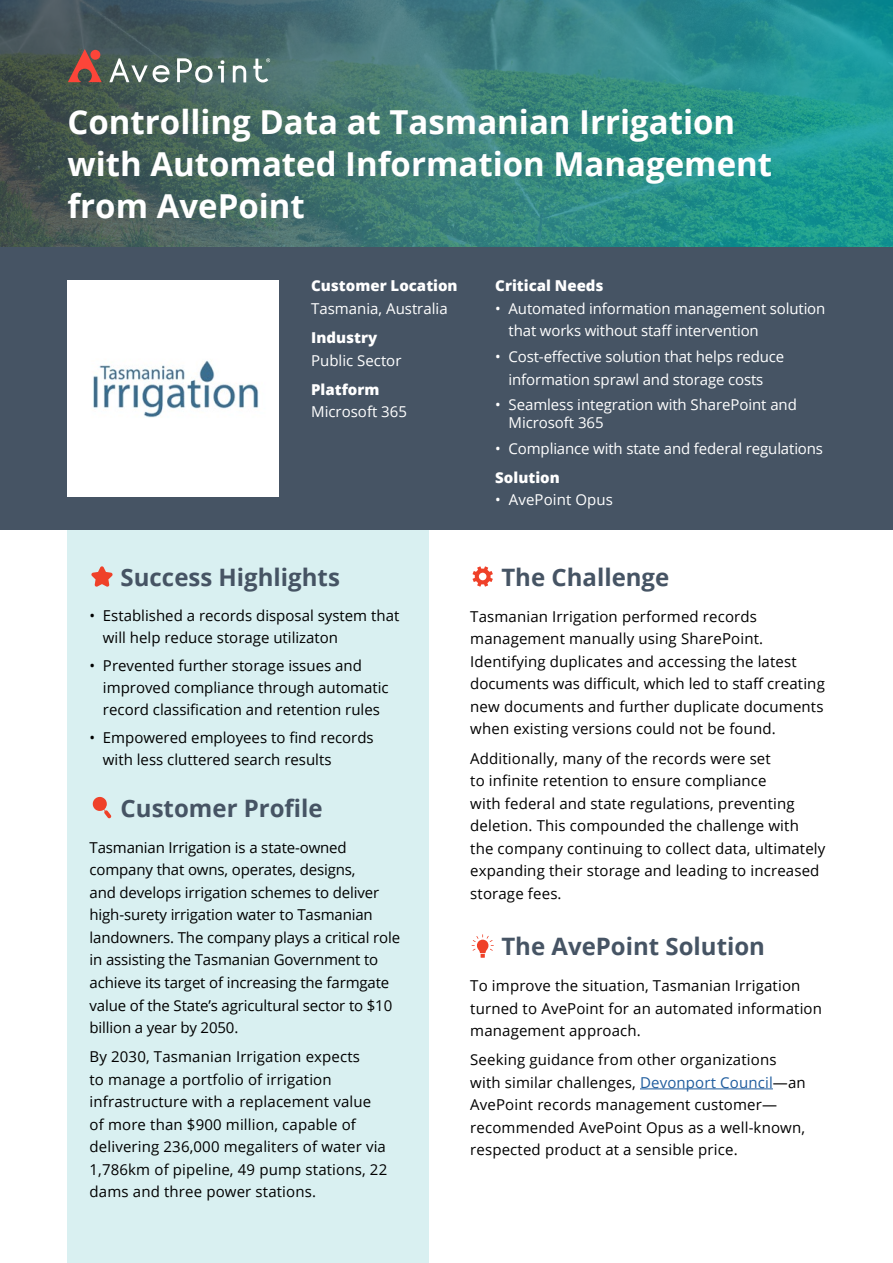
<style>
.page{position:relative;width:893px;height:1263px;background:#fff}
.page>*{position:absolute;margin:0;border:0;box-sizing:border-box;transform-origin:0 0}
.t1{font:700 33px/42px "Open Sans";color:#fff}
.t2{font:700 24px "Open Sans";color:#465464}
.t3{font:15px/22.5px "Open Sans";letter-spacing:.01em;color:#000}
.t4{font:15px/22.5px "Open Sans";letter-spacing:-.01em;color:#000}
.t5{font:15px/22.5px "Open Sans";letter-spacing:-.01em;color:#fff}
.t6{font:800 15px "Open Sans";color:#fff}
.s1{color:#205d9e}
</style>
<div class="page">
<div style="left:68px;top:506px;width:361px;height:757px;background:#d9f0f1"></div>
<hr style="left:640px;top:1088px;width:133px;height:1px;background:#205d9e">
<svg style="left:472px;top:566px;width:21px;height:21px"></svg>
<svg style="left:472px;top:934px;width:22px;height:24px"></svg>
<div style="left:0;top:247px;width:893px;height:283px;background:#465464"></div>
<div style="left:68px;top:280px;width:211px;height:216px;background:#fff"></div>
<img style="left:93px;top:360px;width:166px;height:58px">
<svg style="left:0;top:0;width:893px;height:247px;background:#387b76"></svg>
<svg style="left:91px;top:566px;width:22px;height:21px"></svg>
<svg style="left:93px;top:797px;width:18px;height:21px"></svg>
<svg style="left:233px;top:65px;width:13px;height:17px"></svg>
<svg style="left:253px;top:58px;width:17px;height:24px"></svg>
<svg style="left:109px;top:58px;width:61px;height:24px"></svg>
<svg style="left:177px;top:58px;width:47px;height:25px"></svg>
<svg style="left:68px;top:49px;width:34px;height:33px"></svg>
<div style="left:90px;top:50px;width:10px;height:10px;background:#fd4539;border-radius:50%"></div>
<h1 class="t1" style="left:68px;top:100px;width:706px">Controlling Data at Tasmanian Irrigation with Automated Information Management from AvePoint</h1>
<p class="t6" style="left:311px;top:274px;width:148px">Customer Location</p>
<p class="t5" style="left:311px;top:297px;width:138px">Tasmania, Australia</p>
<p class="t6" style="left:311px;top:326px;width:68px">Industry</p>
<p class="t5" style="left:311px;top:348px;width:92px">Public Sector</p>
<p class="t6" style="left:311px;top:378px;width:70px">Platform</p>
<p class="t5" style="left:311px;top:400px;width:97px">Microsoft 365</p>
<p class="t6" style="left:495px;top:274px;width:110px">Critical Needs</p>
<p class="t5" style="left:509px;top:297px;width:318px;text-indent:-13px">• Automated information management solution that works without staff intervention</p>
<p class="t5" style="left:495px;top:345px;width:290px;text-align:center">• Cost-effective solution that helps reduce information sprawl and storage costs</p>
<p class="t5" style="left:509px;top:395px;width:290px;line-height:18px;text-indent:-13px">• Seamless integration with SharePoint and<br>Microsoft 365</p>
<p class="t5" style="left:495px;top:437px;width:329px">• Compliance with state and federal regulations</p>
<p class="t6" style="left:495px;top:466px;width:66px">Solution</p>
<p class="t5" style="left:495px;top:488px;width:119px">• AvePoint Opus</p>
<h2 class="t2" style="left:121px;top:560px;width:221px">Success Highlights</h2>
<p class="t3" style="left:103px;top:604px;width:298px;line-height:21.8px;text-indent:-13px">• Established a records disposal system that will help reduce storage utilizaton</p>
<p class="t3" style="left:103px;top:655px;width:287px;line-height:21.8px;text-indent:-13px">• Prevented further storage issues and improved compliance through automatic record classification and retention rules</p>
<p class="t3" style="left:103px;top:727px;width:272px;line-height:21.8px;text-indent:-13px">• Empowered employees to find records with less cluttered search results</p>
<h2 class="t2" style="left:121px;top:791px;width:204px">Customer Profile</h2>
<p class="t4" style="left:90px;top:836px;width:312px">Tasmanian Irrigation is a state-owned company that owns, operates, designs,<br>and develops irrigation schemes to deliver high-surety irrigation water to Tasmanian landowners. The company plays a critical role in assisting the Tasmanian Government to achieve its target of increasing the farmgate value of the State’s agricultural sector to $10 billion a year by 2050.</p>
<p class="t3" style="left:90px;top:1045px;width:299px">By 2030, Tasmanian Irrigation expects<br>to manage a portfolio of irrigation infrastructure with a replacement value of more than $900 million, capable of delivering 236,000 megaliters of water via 1,786km of pipeline, 49 pump stations, 22 dams and three power stations.</p>
<h2 class="t2" style="left:501px;top:560px;width:169px">The Challenge</h2>
<p class="t3" style="left:470px;top:605px;width:356px">Tasmanian Irrigation performed records management manually using SharePoint.<br>Identifying duplicates and accessing the latest documents was difficult, which led to staff creating new documents and further duplicate documents when existing versions could not be found.</p>
<p class="t3" style="left:470px;top:747px;width:357px">Additionally, many of the records were set<br>to infinite retention to ensure compliance<br>with federal and state regulations, preventing deletion. This compounded the challenge with the company continuing to collect data, ultimately expanding their storage and leading to increased storage fees.</p>
<h2 class="t2" style="left:501px;top:929px;width:265px">The AvePoint Solution</h2>
<p class="t3" style="left:470px;top:974px;width:353px">To improve the situation, Tasmanian Irrigation turned to AvePoint for an automated information management approach.</p>
<p class="t3" style="left:470px;top:1048px;width:337px">Seeking guidance from other organizations with similar challenges, <span class="s1">Devonport Council</span>—an AvePoint records management customer— recommended AvePoint Opus as a well-known, respected product at a sensible price.</p>
</div>
